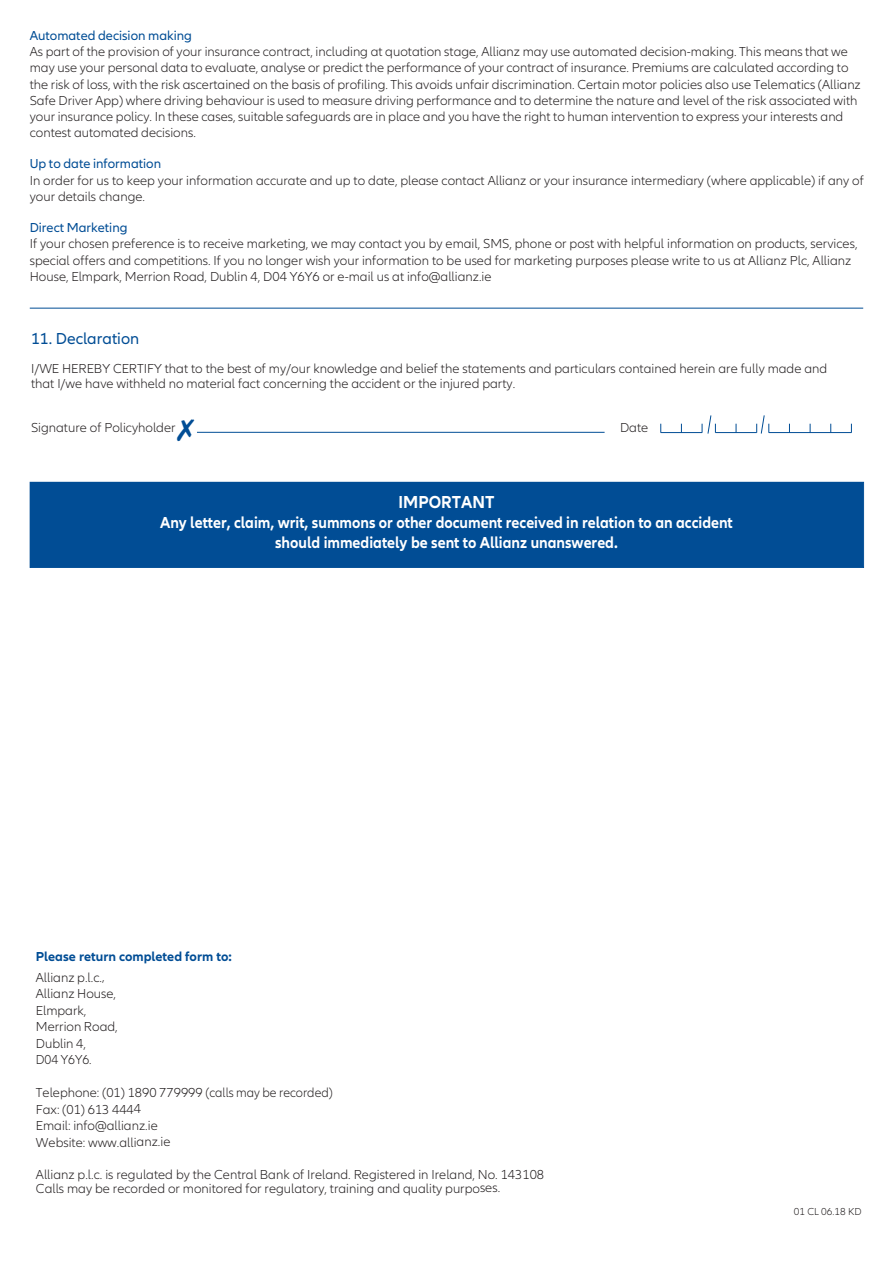
<style>
.page{position:relative;width:893px;height:1263px;background:#fff}
.page>*{position:absolute;margin:0;border:0;box-sizing:border-box;transform-origin:0 0}
.t1{font:700 18px "Allianz Neo";color:#fff;scale:.92 1}
.t2{font:700 16.5px/19.5px "Allianz Neo";color:#fff;text-align:center;scale:.92 1}
.t3{font:16.5px "Allianz Neo";color:#014d95}
.t4{font:300 13.5px/16.2px "Allianz Neo";color:#231f20}
.t5{font:13.5px "Allianz Neo";color:#014d95}
.t6{font:700 13.5px "Allianz Neo";color:#014d95}
.t7{font:300 10.5px "Allianz Neo";color:#231f20}
</style>
<div class="page">
<div style="left:31px;top:483px;width:832px;height:84px;background:#014d95"></div>
<div style="left:30px;top:482px;width:834px;height:86px;border:1px solid #014d95"></div>
<hr style="left:197px;top:432px;width:408px;height:1px;background:#014d95">
<hr style="left:769px;top:432px;width:82px;height:1px;background:#014d95">
<hr style="left:715px;top:432px;width:42px;height:1px;background:#014d95">
<hr style="left:661px;top:432px;width:41px;height:1px;background:#014d95">
<svg style="left:702px;top:415px;width:14px;height:19px"></svg>
<svg style="left:756px;top:415px;width:13px;height:19px"></svg>
<hr style="left:30px;top:308px;width:833px;height:1px;background:#014d95">
<p class="t5" style="left:30px;top:31px;width:164px">Automated decision making</p>
<p class="t4" style="left:30px;top:45px;width:833px">As part of the provision of your insurance contract, including at quotation stage, Allianz may use automated decision-making. This means that we may use your personal data to evaluate, analyse or predict the performance of your contract of insurance. Premiums are calculated according to the risk of loss, with the risk ascertained on the basis of profiling. This avoids unfair discrimination. Certain motor policies also use Telematics (Allianz Safe Driver App) where driving behaviour is used to measure driving performance and to determine the nature and level of the risk associated with your insurance policy. In these cases, suitable safeguards are in place and you have the right to human intervention to express your interests and contest automated decisions.</p>
<p class="t5" style="left:30px;top:159px;width:133px">Up to date information</p>
<p class="t4" style="left:30px;top:173px;width:836px">In order for us to keep your information accurate and up to date, please contact Allianz or your insurance intermediary (where applicable) if any of your details change.</p>
<p class="t5" style="left:30px;top:223px;width:99px">Direct Marketing</p>
<p class="t4" style="left:30px;top:237px;width:829px">If your chosen preference is to receive marketing, we may contact you by email, SMS, phone or post with helpful information on products, services, special offers and competitions. If you no longer wish your information to be used for marketing purposes please write to us at Allianz Plc, Allianz<br>House, Elmpark, Merrion Road, Dublin 4, D04 Y6Y6 or e-mail us at info@allianz.ie</p>
<p class="t3" style="left:31px;top:333px;width:110px">11. Declaration</p>
<p class="t4" style="left:31px;top:363px;width:798px;line-height:14.2px">I/WE HEREBY CERTIFY that to the best of my/our knowledge and belief the statements and particulars contained herein are fully made and that I/we have withheld no material fact concerning the accident or the injured party.</p>
<p class="t4" style="left:31px;top:420px;width:146px">Signature of Policyholder</p>
<p class="t4" style="left:620px;top:420px;width:30px">Date</p>
<h1 class="t1" style="left:398px;top:495px;width:106px">IMPORTANT</h1>
<p class="t2" style="left:160px;top:514px;width:624px">Any letter, claim, writ, summons or other document received in relation to an accident should immediately be sent to Allianz unanswered.</p>
<p class="t6" style="left:36px;top:951px;width:197px">Please return completed form to:</p>
<p class="t4" style="left:36px;top:970px;width:83px">Allianz p.l.c.,<br>Allianz House,<br>Elmpark,<br>Merrion Road,<br>Dublin 4,<br>D04 Y6Y6.</p>
<p class="t4" style="left:36px;top:1085px;width:298px">Telephone: (01) 1890 779999 (calls may be recorded)<br>Fax: (01) 613 4444<br>Email: info@allianz.ie<br>Website: www.allianz.ie</p>
<p class="t4" style="left:36px;top:1169px;width:510px;line-height:13.5px">Allianz p.l.c. is regulated by the Central Bank of Ireland. Registered in Ireland, No. 143108<br>Calls may be recorded or monitored for regulatory, training and quality purposes.</p>
<p class="t7" style="left:794px;top:1207px;width:69px">01 CL 06.18 KD</p>
</div>
